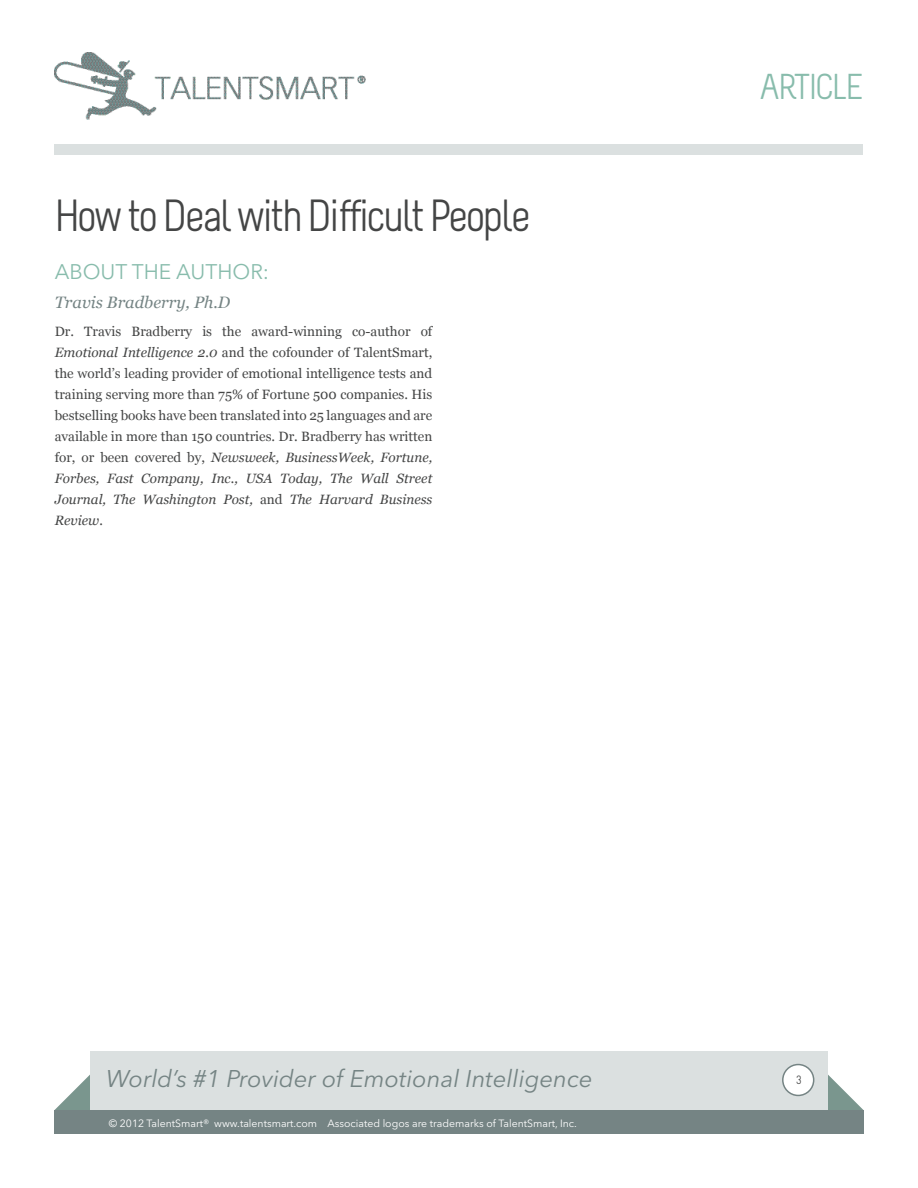
<style>
.page{position:relative;width:918px;height:1188px;background:#fff}
.page>*{position:absolute;margin:0;border:0;box-sizing:border-box;transform-origin:0 0}
.MAIN_HEADING{font:45px "Melbourne";letter-spacing:-.05em;color:#444545}
.t1{font:36px "Melbourne";letter-spacing:-.05em;color:#88bcac}
.t2{font:italic 24px "Avenir Next LT Pro";color:#758484}
.SUBHEADING{font:21px "Avenir Next LT Pro";color:#88bcac}
.Small_Callout_Header{font:italic 16.5px "Georgia";color:#758484}
.BODY_COPY{font:13.5px/21px "Georgia";color:#444545}
.BODY_COPY-2{font:italic 13.5px "Georgia";color:#444545}
.Page_Number{font:12px "Melbourne";color:#444545}
.SUBHEADING-2{font:10.5px "Avenir Next LT Pro";color:#fff}
.s1{font-style:italic}
.s2{font-style:normal}
</style>
<div class="page">
<div style="left:55px;top:144px;width:808px;height:11px;background:#dbe0e0"></div>
<img style="left:54px;top:52px;width:311px;height:67px">
<div style="left:90px;top:1051px;width:738px;height:75px;background:#dbe0e0"></div>
<svg style="left:54px;top:1075px;width:36px;height:36px"></svg>
<svg style="left:828px;top:1075px;width:36px;height:36px"></svg>
<div style="left:54px;top:1111px;width:810px;height:23px;background:#758484"></div>
<div style="left:783px;top:1065px;width:31px;height:30px;background:#fff;border-radius:50%"></div>
<div style="left:782px;top:1064px;width:32px;height:32px;border:2px solid #758484;border-radius:50%"></div>
<p class="MAIN_HEADING" style="left:55px;top:192px;width:478px">How to Deal with Difficult People</p>
<p class="SUBHEADING" style="left:55px;top:259px;width:216px">ABOUT THE AUTHOR:</p>
<p class="Small_Callout_Header" style="left:55px;top:292px;width:177px">Travis Bradberry, Ph.D</p>
<p class="BODY_COPY" style="left:55px;top:321px;width:379px">Dr. Travis Bradberry is the award-winning co-author of</p>
<p class="BODY_COPY" style="left:55px;top:342px;width:379px"><span class="s1">Emotional Intelligence 2.0</span> and the cofounder of TalentSmart,</p>
<p class="BODY_COPY" style="left:55px;top:363px;width:379px">the world’s leading provider of emotional intelligence tests and</p>
<p class="BODY_COPY" style="left:55px;top:384px;width:379px">training serving more than 75% of Fortune 500 companies. His</p>
<p class="BODY_COPY" style="left:55px;top:405px;width:379px">bestselling books have been translated into 25 languages and are available in more than 150 countries. Dr. Bradberry has written</p>
<p class="BODY_COPY-2" style="left:55px;top:449px;width:379px"><span class="s2">for, or been covered by,</span> Newsweek, BusinessWeek, Fortune,</p>
<p class="BODY_COPY-2" style="left:55px;top:470px;width:379px">Forbes, Fast Company, Inc., USA Today, The Wall Street</p>
<p class="BODY_COPY-2" style="left:55px;top:491px;width:379px">Journal, The Washington Post, <span class="s2">and</span> The Harvard Business</p>
<p class="BODY_COPY-2" style="left:55px;top:512px;width:50px">Review.</p>
<p class="t1" style="left:759px;top:68px;width:106px">ARTICLE</p>
<p class="t2" style="left:106px;top:1064px;width:488px">World’s #1 Provider of Emotional Intelligence</p>
<p class="Page_Number" style="left:796px;top:1074px;width:7px">3</p>
<p class="SUBHEADING-2" style="left:109px;top:1117px;width:470px">© 2012 TalentSmart® www.talentsmart.com Associated logos are trademarks of TalentSmart, Inc.</p>
</div>
